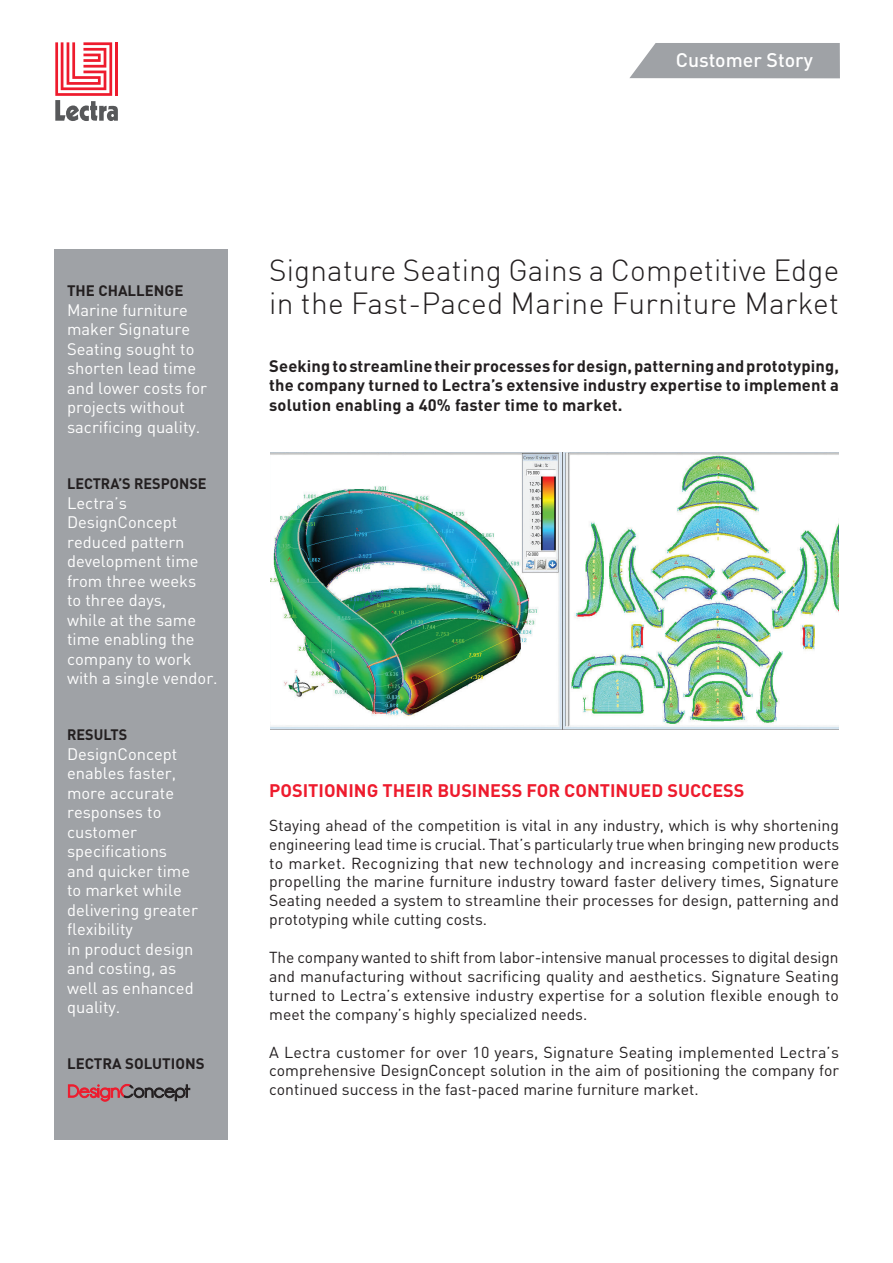
<style>
.page{position:relative;width:893px;height:1263px;background:#fff}
.page>*{position:absolute;margin:0;border:0;box-sizing:border-box;transform-origin:0 0}
.t1{font:300 30px/33px "DIN";letter-spacing:.005em;color:#231f20}
.t2{font:500 19.5px "DIN";color:#fff}
.t3{font:700 18px "DIN";color:#ee1b2d}
.t4{font:16.5px/19.5px "DIN";color:#fff}
.t5{font:700 16.5px/19.5px "DIN";letter-spacing:.01em;color:#231f20;text-align:justify}
.t6{font:15.75px/18.9px "DIN";color:#231f20;text-align:justify}
.t7{font:700 15px "DIN";color:#231f20}
.t8{font:700 15px "DIN";color:#231f20;scale:.96 1}
</style>
<div class="page">
<div style="left:54px;top:249px;width:174px;height:891px;background:#9fa2a6"></div>
<svg style="left:68px;top:1084px;width:122px;height:17px"></svg>
<svg style="left:55px;top:42px;width:63px;height:79px"></svg>
<svg style="left:629px;top:43px;width:211px;height:35px"></svg>
<img style="left:270px;top:452px;width:569px;height:277px">
<p class="t2" style="left:676px;top:47px;width:138px">customer Story</p>
<p class="t7" style="left:67px;top:281px;width:88px">The Challenge</p>
<p class="t4" style="left:67px;top:300px;width:142px">Marine furniture maker Signature<br>Seating sought to shorten lead time and lower costs for projects without sacrificing quality.</p>
<p class="t8" style="left:67px;top:474px;width:10px">Lectr</p>
<p class="t8" style="left:110px;top:474px;width:45px">a’s Response</p>
<p class="t4" style="left:67px;top:492px;width:152px">Lectra’s<br>DesignConcept reduced pattern development time from three weeks<br>to three days,<br>while at the same time enabling the company to work with a single vendor.</p>
<p class="t8" style="left:67px;top:725px;width:55px">Resu lts</p>
<p class="t4" style="left:67px;top:744px;width:132px">DesignConcept enables faster, more accurate responses to customer specifications and quicker time to market while delivering greater flexibility<br>in product design and costing, as well as enhanced quality.</p>
<p class="t7" style="left:67px;top:1054px;width:139px">LECTRA SOLUTIONS</p>
<h1 class="t1" style="left:269px;top:253px;width:571px">Signature Seating Gains a Competitive Edge in the Fast-Paced Marine Furniture Market</h1>
<p class="t5" style="left:269px;top:355px;width:571px">Seeking to streamline their processes for design, patterning and prototyping, the company turned to Lectra’s extensive industry expertise to implement a solution enabling a 40% faster time to market.</p>
<p class="t3" style="left:269px;top:779px;width:477px">POSITIONING THEIR BUSINESS FOR CONTINUED SUCCESS</p>
<p class="t6" style="left:269px;top:815px;width:572px">Staying ahead of the competition is vital in any industry, which is why shortening engineering lead time is crucial. That’s particularly true when bringing new products to market. Recognizing that new technology and increasing competition were propelling the marine furniture industry toward faster delivery times, Signature Seating needed a system to streamline their processes for design, patterning and prototyping while cutting costs.</p>
<p class="t6" style="left:269px;top:948px;width:571px">The company wanted to shift from labor-intensive manual processes to digital design and manufacturing without sacrificing quality and aesthetics. Signature Seating turned to Lectra’s extensive industry expertise for a solution flexible enough to meet the company’s highly specialized needs.</p>
<p class="t6" style="left:269px;top:1042px;width:571px">A Lectra customer for over 10 years, Signature Seating implemented Lectra’s comprehensive DesignConcept solution in the aim of positioning the company for continued success in the fast-paced marine furniture market.</p>
</div>
